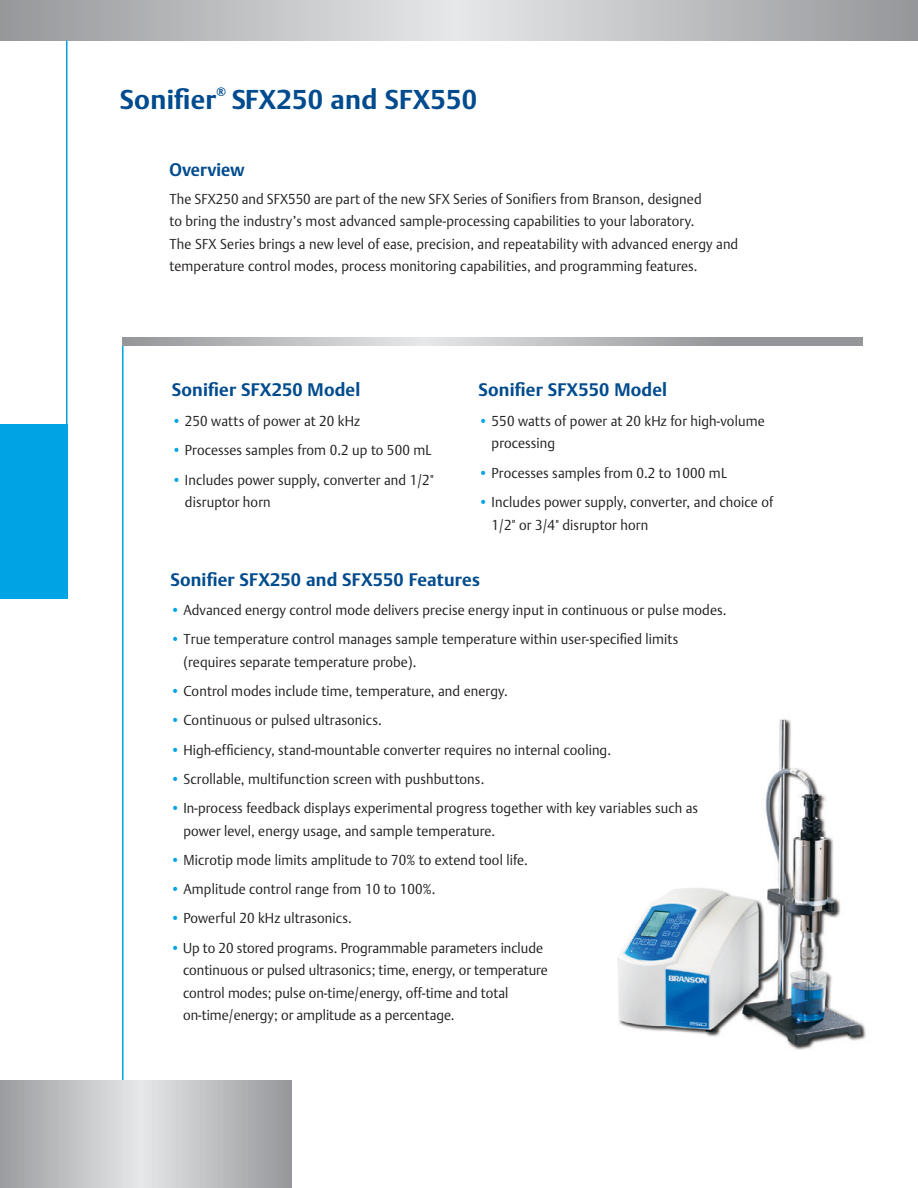
<style>
.page{position:relative;width:918px;height:1188px;background:#fff}
.page>*{position:absolute;margin:0;border:0;box-sizing:border-box;transform-origin:0 0}
.INTERIOR__Body_10_5p{font:700 27px "DTL Argo TOT";letter-spacing:.01em;color:#004b8e}
.INTERIOR__Body_10_5p-2{font:700 18px "DTL Argo TOT";letter-spacing:.01em;color:#004b8e}
.INTERIOR__Body_10_5p-3{font:700 18px "DTL Argo TOT";letter-spacing:.01em;color:#004b8e;scale:.95 1}
.INTERIOR__Body_10_5p-4{font:300 14.25px/22.5px "DTL Argo TOT";letter-spacing:.01em;color:#231f20;scale:.95 1}
.INTERIOR__Body_10_5p-5{font:700 12.3px "DTL Argo TOT";color:#004b8e}
.s1{color:#00a4e4}
</style>
<div class="page">
<img style="left:617px;top:719px;width:249px;height:331px">
<hr style="left:122px;top:338px;width:2px;height:747px;background:#00a4e4">
<svg style="left:122px;top:338px;width:741px;height:8px;background:#b4b6b8"></svg>
<svg style="left:0;top:1080px;width:292px;height:108px;background:#bec0c2"></svg>
<svg style="left:0;top:0;width:918px;height:40px;background:#bdbfc1"></svg>
<hr style="left:66px;top:40px;width:2px;height:559px;background:#00a4e4">
<div style="left:0;top:424px;width:68px;height:175px;background:#00a4e4"></div>
<p class="INTERIOR__Body_10_5p" style="left:120px;top:83px;width:98px">Sonifier</p>
<p class="INTERIOR__Body_10_5p-5" style="left:217px;top:84px;width:11px">®</p>
<p class="INTERIOR__Body_10_5p" style="left:232px;top:83px;width:247px">SFX250 and SFX550</p>
<p class="INTERIOR__Body_10_5p-3" style="left:170px;top:159px;width:80px">Overview</p>
<p class="INTERIOR__Body_10_5p-4" style="left:170px;top:188px;width:600px">The SFX250 and SFX550 are part of the new SFX Series of Sonifiers from Branson, designed<br>to bring the industry’s most advanced sample-processing capabilities to your laboratory.<br>The SFX Series brings a new level of ease, precision, and repeatability with advanced energy and temperature control modes, process monitoring capabilities, and programming features.</p>
<p class="INTERIOR__Body_10_5p-2" style="left:479px;top:379px;width:190px">Sonifier SFX550 Model</p>
<p class="INTERIOR__Body_10_5p-4" style="left:492px;top:410px;width:289px;text-indent:-13px"><span class="s1">•</span> 550 watts of power at 20 kHz for high-volume processing</p>
<p class="INTERIOR__Body_10_5p-4" style="left:479px;top:462px;width:263px"><span class="s1">•</span> Processes samples from 0.2 to 1000 mL</p>
<p class="INTERIOR__Body_10_5p-4" style="left:492px;top:491px;width:298px;text-indent:-13px"><span class="s1">•</span> Includes power supply, converter, and choice of<br>1/2" or 3/4" disruptor horn</p>
<p class="INTERIOR__Body_10_5p-2" style="left:170px;top:569px;width:311px">Sonifier SFX250 and SFX550 Features</p>
<p class="INTERIOR__Body_10_5p-4" style="left:170px;top:599px;width:587px"><span class="s1">•</span> Advanced energy control mode delivers precise energy input in continuous or pulse modes.</p>
<p class="INTERIOR__Body_10_5p-4" style="left:183px;top:628px;width:523px;text-indent:-13px"><span class="s1">•</span> True temperature control manages sample temperature within user-specified limits (requires separate temperature probe).</p>
<p class="INTERIOR__Body_10_5p-4" style="left:170px;top:680px;width:357px"><span class="s1">•</span> Control modes include time, temperature, and energy.</p>
<p class="INTERIOR__Body_10_5p-4" style="left:170px;top:709px;width:224px"><span class="s1">•</span> Continuous or pulsed ultrasonics.</p>
<p class="INTERIOR__Body_10_5p-4" style="left:170px;top:739px;width:465px"><span class="s1">•</span> High-efficiency, stand-mountable converter requires no internal cooling.</p>
<p class="INTERIOR__Body_10_5p-4" style="left:170px;top:768px;width:332px"><span class="s1">•</span> Scrollable, multifunction screen with pushbuttons.</p>
<p class="INTERIOR__Body_10_5p-4" style="left:183px;top:797px;width:543px;text-indent:-13px"><span class="s1">•</span> In-process feedback displays experimental progress together with key variables such as power level, energy usage, and sample temperature.</p>
<p class="INTERIOR__Body_10_5p-4" style="left:170px;top:849px;width:378px"><span class="s1">•</span> Microtip mode limits amplitude to 70% to extend tool life.</p>
<p class="INTERIOR__Body_10_5p-4" style="left:170px;top:878px;width:280px"><span class="s1">•</span> Amplitude control range from 10 to 100%.</p>
<p class="INTERIOR__Body_10_5p-4" style="left:170px;top:907px;width:193px"><span class="s1">•</span> Powerful 20 kHz ultrasonics.</p>
<p class="INTERIOR__Body_10_5p-4" style="left:183px;top:937px;width:386px;text-indent:-13px"><span class="s1">•</span> Up to 20 stored programs. Programmable parameters include continuous or pulsed ultrasonics; time, energy, or temperature control modes; pulse on-time/energy, off-time and total on-time/energy; or amplitude as a percentage.</p>
<p class="INTERIOR__Body_10_5p-2" style="left:172px;top:379px;width:190px">Sonifier SFX250 Model</p>
<p class="INTERIOR__Body_10_5p-4" style="left:172px;top:410px;width:200px"><span class="s1">•</span> 250 watts of power at 20 kHz</p>
<p class="INTERIOR__Body_10_5p-4" style="left:172px;top:439px;width:275px"><span class="s1">•</span> Processes samples from 0.2 up to 500 mL</p>
<p class="INTERIOR__Body_10_5p-4" style="left:185px;top:469px;width:263px;text-indent:-13px"><span class="s1">•</span> Includes power supply, converter and 1/2" disruptor horn</p>
</div>
